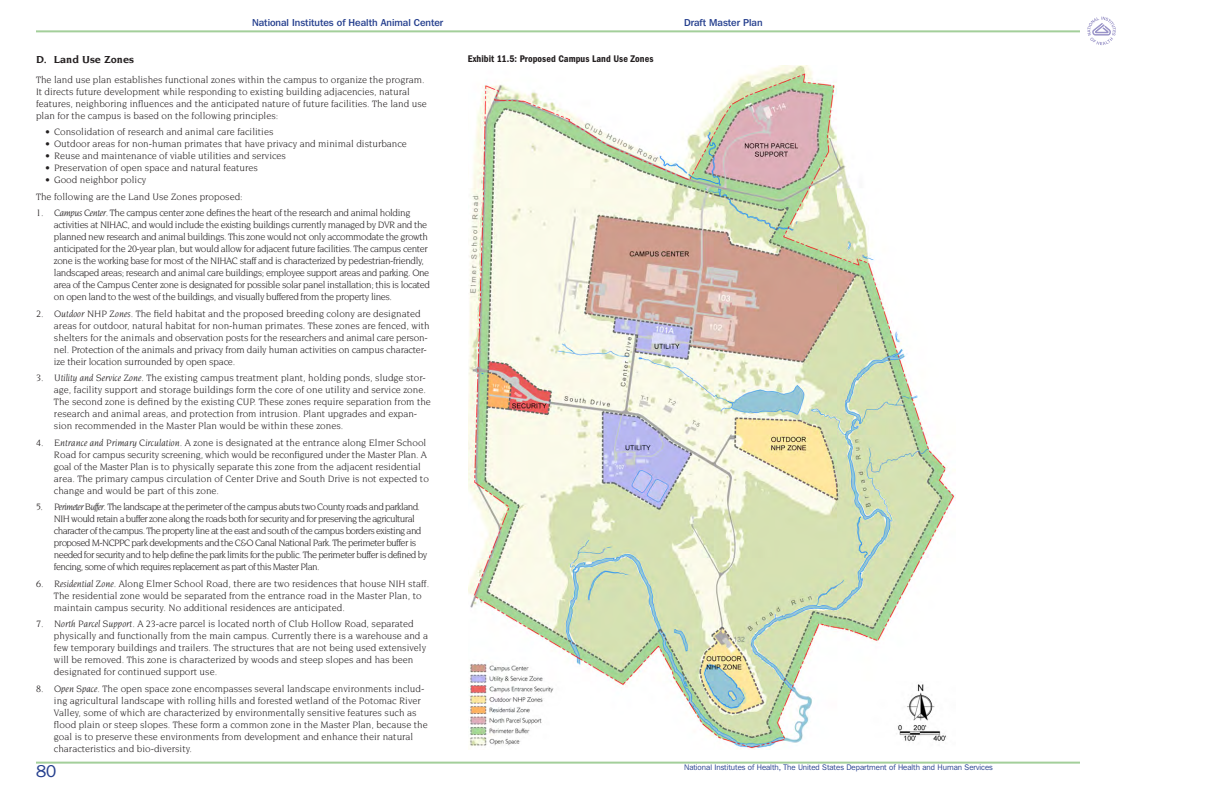
<style>
.page{position:relative;width:1224px;height:792px;background:#fff}
.page>*{position:absolute;margin:0;border:0;box-sizing:border-box;transform-origin:0 0}
.t1{font:17px "Franklin Gothic IT Cby BT";color:#253f8e}
._3-subhead_B{font:700 11px "Novarese";color:#231f20}
._0a-default_body_tex{font:10px/12px "Novarese";color:#231f20}
._0a-default_body_tex-2{font:10px/12px "Novarese";letter-spacing:-.04em;color:#231f20}
._0a-default_body_tex-3{font:10px/12px "Novarese";letter-spacing:-.06em;color:#231f20}
._0a-default_body_tex-4{font:10px/12px "Novarese";letter-spacing:-.02em;color:#231f20}
._0f-bullet_no_para_s{font:10px "Novarese";color:#231f20}
.t2{font:500 10px "Franklin Gothic IT Cby BT";color:#253f8e}
.exhibit_title{font:600 condensed 10px "Franklin Gothic";letter-spacing:.005em;color:#231f20}
._0b-bullet{font:10px "Novarese";color:#231f20}
.t3{font:8px "Franklin Gothic IT Cby BT";color:#253f8e}
.s1{font-style:italic}
</style>
<div class="page">
<hr style="left:36px;top:30px;width:1044px;height:2px;background:#a3cf9a">
<hr style="left:36px;top:762px;width:1044px;height:2px;background:#a3cf9a">
<svg style="left:1087px;top:17px;width:29px;height:28px"></svg>
<img style="left:468px;top:65px;width:488px;height:685px">
<p class="t2" style="left:252px;top:16px;width:193px">National Institutes of Health Animal Center</p>
<p class="t2" style="left:684px;top:16px;width:80px">Draft Master Plan</p>
<p class="_3-subhead_B" style="left:36px;top:53px;width:100px">D. Land Use Zones</p>
<p class="_0a-default_body_tex" style="left:36px;top:73px;width:392px">The land use plan establishes functional zones within the campus to organize the program.<br>It directs future development while responding to existing building adjacencies, natural features, neighboring influences and the anticipated nature of future facilities. The land use plan for the campus is based on the following principles:</p>
<p class="_0f-bullet_no_para_s" style="left:45px;top:126px;width:230px">• Consolidation of research and animal care facilities</p>
<p class="_0f-bullet_no_para_s" style="left:45px;top:138px;width:363px">• Outdoor areas for non-human primates that have privacy and minimal disturbance</p>
<p class="_0f-bullet_no_para_s" style="left:45px;top:150px;width:243px">• Reuse and maintenance of viable utilities and services</p>
<p class="_0f-bullet_no_para_s" style="left:45px;top:162px;width:215px">• Preservation of open space and natural features</p>
<p class="_0b-bullet" style="left:45px;top:174px;width:103px">• Good neighbor policy</p>
<p class="_0a-default_body_tex" style="left:36px;top:190px;width:208px">The following are the Land Use Zones proposed:</p>
<p class="_0a-default_body_tex-2" style="left:54px;top:207px;width:378px;text-indent:-18px"><span class="s1">1. Campus Center</span>. The campus center zone defines the heart of the research and animal holding activities at NIHAC, and would include the existing buildings currently managed by DVR and the planned new research and animal buildings. This zone would not only accommodate the growth anticipated for the 20-year plan, but would allow for adjacent future facilities. The campus center zone is the working base for most of the NIHAC staff and is characterized by pedestrian-friendly, landscaped areas; research and animal care buildings; employee support areas and parking. One area of the Campus Center zone is designated for possible solar panel installation; this is located on open land to the west of the buildings, and visually buffered from the property lines.</p>
<p class="_0a-default_body_tex-4" style="left:54px;top:307px;width:377px;text-indent:-18px"><span class="s1">2. Outdoor NHP Zones</span>. The field habitat and the proposed breeding colony are designated areas for outdoor, natural habitat for non-human primates. These zones are fenced, with shelters for the animals and observation posts for the researchers and animal care person&shy;nel. Protection of the animals and privacy from daily human activities on campus character&shy;ize their location surrounded by open space.</p>
<p class="_0a-default_body_tex" style="left:54px;top:372px;width:378px;text-indent:-18px"><span class="s1">3. Utility and Service Zone</span>. The existing campus treatment plant, holding ponds, sludge stor&shy;age, facility support and storage buildings form the core of one utility and service zone.<br>The second zone is defined by the existing CUP. These zones require separation from the research and animal areas, and protection from intrusion. Plant upgrades and expan&shy;sion recommended in the Master Plan would be within these zones.</p>
<p class="_0a-default_body_tex" style="left:54px;top:436px;width:376px;text-indent:-18px"><span class="s1">4. Entrance and Primary Circulation</span>. A zone is designated at the entrance along Elmer School Road for campus security screening, which would be reconfigured under the Master Plan. A goal of the Master Plan is to physically separate this zone from the adjacent residential area. The primary campus circulation of Center Drive and South Drive is not expected to change and would be part of this zone.</p>
<p class="_0a-default_body_tex-3" style="left:54px;top:501px;width:375px;text-indent:-18px"><span class="s1">5. Perimeter Buffer</span>. The landscape at the perimeter of the campus abuts two County roads and parkland.<br>NIH would retain a buffer zone along the roads both for security and for preserving the agricultural character of the campus. The property line at the east and south of the campus borders existing and proposed M-NCPPC park developments and the C&amp;O Canal National Park. The perimeter buffer is needed for security and to help define the park limits for the public. The perimeter buffer is defined by fencing, some of which requires replacement as part of this Master Plan.</p>
<p class="_0a-default_body_tex" style="left:54px;top:577px;width:377px;text-indent:-18px"><span class="s1">6. Residential Zone.</span> Along Elmer School Road, there are two residences that house NIH staff.<br>The residential zone would be separated from the entrance road in the Master Plan, to maintain campus security. No additional residences are anticipated.</p>
<p class="_0a-default_body_tex" style="left:54px;top:618px;width:376px;text-indent:-18px"><span class="s1">7. North Parcel Support.</span> A 23-acre parcel is located north of Club Hollow Road, separated physically and functionally from the main campus. Currently there is a warehouse and a few temporary buildings and trailers. The structures that are not being used extensively will be removed. This zone is characterized by woods and steep slopes and has been designated for continued support use.</p>
<p class="_0a-default_body_tex" style="left:54px;top:682px;width:375px;text-indent:-18px"><span class="s1">8. Open Space.</span> The open space zone encompasses several landscape environments includ&shy;ing agricultural landscape with rolling hills and forested wetland of the Potomac River Valley, some of which are characterized by environmentally sensitive features such as flood plain or steep slopes. These form a common zone in the Master Plan, because the goal is to preserve these environments from development and enhance their natural characteristics and bio-diversity.</p>
<h1 class="t1" style="left:36px;top:761px;width:22px">80</h1>
<p class="exhibit_title" style="left:468px;top:52px;width:187px">Exhibit 11.5: Proposed Campus Land Use Zones</p>
<p class="t3" style="left:684px;top:763px;width:310px">National Institutes of Health, The United States Department of Health and Human Services</p>
</div>
